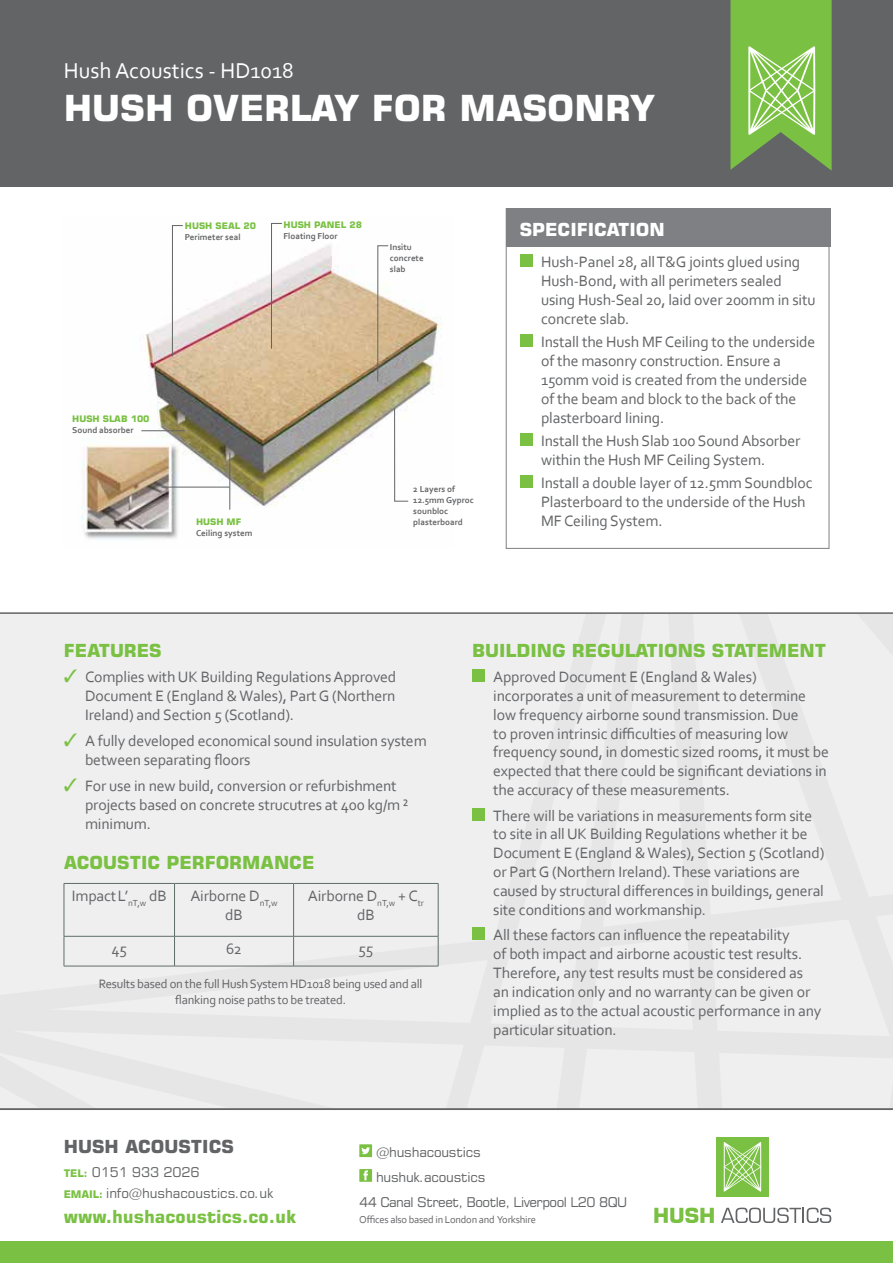
<style>
.page{position:relative;width:893px;height:1263px;background:#fff}
.page>*{position:absolute;margin:0;border:0;box-sizing:border-box;transform-origin:0 0}
.t1{font:700 36px "Square 721 BT";color:#fff}
.t2{font:22.5px "Corbel";color:#fff}
.t3{font:700 18px "Square 721 BT";color:#7ac143}
.t4{font:700 18px "Square 721 BT";color:#636466}
.t5{font:700 18px "Square 721 BT";color:#fff}
.t6{font:15.75px/18.9px "Corbel";letter-spacing:-.01em;color:#636466}
.t7{font:13.5px/20.4px "Square 721 BT";letter-spacing:-.02em;color:#636466}
.t8{font:13.5px "Square 721 BT";letter-spacing:-.04em;color:#636466}
.t9{font:12.75px/15.3px "Corbel";letter-spacing:-.02em;color:#636466;text-align:center}
.t10{font:10.5px "Corbel";letter-spacing:-.02em;color:#636466}
.t11{font:700 9px/10.8px "Corbel";color:#636466}
.t12{font:700 9px "Square 721 BT";color:#7ac143}
.s1{color:#7ac143}
.s2{font-weight:700;font-size:10.5px;color:#7ac143}
</style>
<div class="page">
<div style="left:0;top:0;width:893px;height:187px;background:#636466"></div>
<svg style="left:730px;top:0;width:102px;height:171px;background:#83bb58"></svg>
<div style="left:0;top:612px;width:893px;height:498px;background:#efeff0"></div>
<div style="left:0;top:1242px;width:893px;height:21px;background:#7ac143"></div>
<div style="left:716px;top:1137px;width:53px;height:59px;background:#7ac143"></div>
<svg style="left:724px;top:1142px;width:37px;height:49px"></svg>
<svg style="left:654px;top:1207px;width:60px;height:16px"></svg>
<svg style="left:721px;top:1207px;width:110px;height:16px"></svg>
<svg style="left:359px;top:1144px;width:13px;height:13px"></svg>
<svg style="left:359px;top:1169px;width:13px;height:13px"></svg>
<hr style="left:0;top:1108px;width:893px;height:2px;background:#636466">
<img style="left:81px;top:245px;width:361px;height:294px">
<svg style="left:394px;top:408px;width:15px;height:93px"></svg>
<svg style="left:271px;top:223px;width:11px;height:126px"></svg>
<svg style="left:377px;top:245px;width:12px;height:137px"></svg>
<svg style="left:172px;top:225px;width:11px;height:131px"></svg>
<svg style="left:229px;top:452px;width:1px;height:58px"></svg>
<hr style="left:162px;top:487px;width:68px;height:1px;background:#636466">
<hr style="left:141px;top:430px;width:44px;height:1px;background:#636466">
<hr style="left:0;top:612px;width:893px;height:2px;background:#636466">
<div style="left:506px;top:208px;width:323px;height:341px;background:#fff;border:1px solid #7e8083"></div>
<div style="left:506px;top:208px;width:324px;height:39px;background:#7e8083"></div>
<div style="left:520px;top:254px;width:13px;height:13px;background:#7ac143"></div>
<div style="left:520px;top:334px;width:13px;height:13px;background:#7ac143"></div>
<div style="left:520px;top:433px;width:13px;height:13px;background:#7ac143"></div>
<div style="left:520px;top:475px;width:13px;height:13px;background:#7ac143"></div>
<div style="left:472px;top:669px;width:13px;height:13px;background:#7ac143"></div>
<div style="left:472px;top:808px;width:13px;height:12px;background:#7ac143"></div>
<div style="left:472px;top:927px;width:13px;height:13px;background:#7ac143"></div>
<hr style="left:64px;top:883px;width:111px;height:1px;background:#5e6e66">
<hr style="left:64px;top:884px;width:1px;height:52px;background:#5e6e66">
<hr style="left:175px;top:883px;width:119px;height:1px;background:#5e6e66">
<hr style="left:174px;top:884px;width:1px;height:52px;background:#5e6e66">
<hr style="left:294px;top:883px;width:144px;height:1px;background:#5e6e66">
<hr style="left:293px;top:884px;width:1px;height:52px;background:#5e6e66">
<hr style="left:438px;top:884px;width:1px;height:52px;background:#5e6e66">
<hr style="left:64px;top:936px;width:111px;height:1px;background:#5e6e66">
<hr style="left:64px;top:936px;width:1px;height:30px;background:#5e6e66">
<hr style="left:175px;top:936px;width:119px;height:1px;background:#5e6e66">
<hr style="left:174px;top:936px;width:1px;height:30px;background:#5e6e66">
<hr style="left:294px;top:936px;width:144px;height:1px;background:#5e6e66">
<hr style="left:293px;top:936px;width:1px;height:30px;background:#5e6e66">
<hr style="left:438px;top:936px;width:1px;height:30px;background:#5e6e66">
<hr style="left:64px;top:966px;width:111px;height:1px;background:#5e6e66">
<hr style="left:175px;top:966px;width:119px;height:1px;background:#5e6e66">
<hr style="left:294px;top:966px;width:144px;height:1px;background:#5e6e66">
<h2 class="t2" style="left:64px;top:56px;width:232px">Hush Acoustics - HD1018</h2>
<h1 class="t1" style="left:64px;top:86px;width:593px">HUSH OVERLAY FOR MASONRY</h1>
<p class="t12" style="left:185px;top:220px;width:15px">HUSH</p>
<p class="t12" style="left:216px;top:220px;width:42px">SEAL 20</p>
<p class="t11" style="left:185px;top:231px;width:57px">Perimeter seal</p>
<p class="t12" style="left:284px;top:220px;width:15px">HUSH</p>
<p class="t12" style="left:314px;top:220px;width:49px">PANEL 28</p>
<p class="t11" style="left:284px;top:231px;width:56px">Floating Floor</p>
<p class="t11" style="left:390px;top:242px;width:35px">Insitu concrete slab</p>
<p class="t12" style="left:72px;top:413px;width:15px">HUSH</p>
<p class="t12" style="left:103px;top:413px;width:48px">SLAB 100</p>
<p class="t11" style="left:72px;top:424px;width:63px">Sound absorber</p>
<p class="t12" style="left:196px;top:516px;width:15px">HUSH</p>
<p class="t12" style="left:227px;top:516px;width:8px">MF</p>
<p class="t11" style="left:196px;top:527px;width:58px">Ceiling system</p>
<p class="t11" style="left:413px;top:483px;width:62px">2 Layers of<br>12.5mm Gyproc sounbloc plasterboard</p>
<p class="t5" style="left:520px;top:218px;width:146px">SPECI FICATION</p>
<p class="t6" style="left:541px;top:252px;width:276px">Hush-Panel 28, all T&amp;G joints glued using Hush-Bond, with all perimeters sealed using Hush-Seal 20, laid over 200mm in situ concrete slab.</p>
<p class="t6" style="left:541px;top:332px;width:276px">Install the Hush MF Ceiling to the underside of the masonry construction. Ensure a 150mm void is created from the underside of the beam and block to the back of the plasterboard lining.</p>
<p class="t6" style="left:541px;top:431px;width:261px">Install the Hush Slab 100 Sound Absorber within the Hush MF Ceiling System.</p>
<p class="t6" style="left:541px;top:473px;width:273px">Install a double layer of 12.5mm Soundbloc<br>Plasterboard to the underside of the Hush<br>MF Ceiling System.</p>
<p class="t3" style="left:64px;top:639px;width:97px">FEATURES</p>
<p class="t6" style="left:85px;top:667px;width:313px;text-align:justify;text-indent:-21px"><span class="s1">✓</span> Complies with UK Building Regulations Approved Document E (England &amp; Wales), Part G (Northern Ireland) and Section 5 (Scotland).</p>
<p class="t6" style="left:85px;top:731px;width:343px;text-indent:-21px"><span class="s1">✓</span> A fully developed economical sound insulation system between separating floors</p>
<p class="t6" style="left:85px;top:776px;width:324px;text-indent:-21px"><span class="s1">✓</span> For use in new build, conversion or refurbishment projects based on concrete strucutres at 400 kg/m ² minimum.</p>
<p class="t3" style="left:64px;top:851px;width:52px">ACOUSTIC</p>
<p class="t3" style="left:166px;top:851px;width:149px">PERFORMANCE</p>
<p class="t6" style="left:72px;top:886px;width:97px">ImpactL’<sub>nT,w</sub> dB</p>
<p class="t6" style="left:190px;top:886px;width:89px;text-align:center">Airborne D<sub>nT,w </sub>dB</p>
<p class="t6" style="left:308px;top:886px;width:117px;text-align:center">Airborne D<sub>nT,w</sub> + C<sub>tr </sub>dB</p>
<p class="t6" style="left:111px;top:939px;width:17px">45</p>
<p class="t6" style="left:226px;top:939px;width:17px">62</p>
<p class="t6" style="left:358px;top:939px;width:16px">55</p>
<p class="t9" style="left:99px;top:976px;width:325px">Results based on the full Hush System HD1018 being used and all flanking noise paths to be treated.</p>
<p class="t3" style="left:472px;top:639px;width:12px">BUI</p>
<p class="t3" style="left:505px;top:639px;width:320px">LDI NG REGULATIONS STATEMENT</p>
<p class="t6" style="left:493px;top:667px;width:337px">Approved Document E (England &amp; Wales) incorporates a unit of measurement to determine low frequency airborne sound transmission. Due<br>to proven intrinsic difficulties of measuring low frequency sound, in domestic sized rooms, it must be expected that there could be significant deviations in the accuracy of these measurements.</p>
<p class="t6" style="left:493px;top:805px;width:333px">There will be variations in measurements form site to site in all UK Building Regulations whether it be Document E (England &amp; Wales), Section 5 (Scotland) or Part G (Northern Ireland). These variations are caused by structural differences in buildings, general site conditions and workmanship.</p>
<p class="t6" style="left:493px;top:925px;width:330px">All these factors can influence the repeatability<br>of both impact and airborne acoustic test results.<br>Therefore, any test results must be considered as an indication only and no warranty can be given or implied as to the actual acoustic performance in any particular situation.</p>
<p class="t4" style="left:64px;top:1136px;width:172px">HUSH ACOUSTICS</p>
<p class="t7" style="left:64px;top:1162px;width:211px"><span class="s2">TEL:</span> 0151 933 2026<br><span class="s2">EMAIL:</span> info@hushacoustics.co.uk</p>
<p class="t3" style="left:64px;top:1206px;width:234px">WWW.HUSHACOUSTICS.CO.UK</p>
<p class="t7" style="left:376px;top:1142px;width:106px">@hushacoustics</p>
<p class="t7" style="left:376px;top:1166px;width:111px">hushuk.acoustics</p>
<p class="t8" style="left:359px;top:1193px;width:269px">44 Canal Street, Bootle, Liverpool L20 8QU</p>
<p class="t10" style="left:359px;top:1213px;width:178px">Offices also based in London and Yorkshire</p>
<p class="t10" style="left:367px;top:1213px;width:10px">f</p>
</div>
